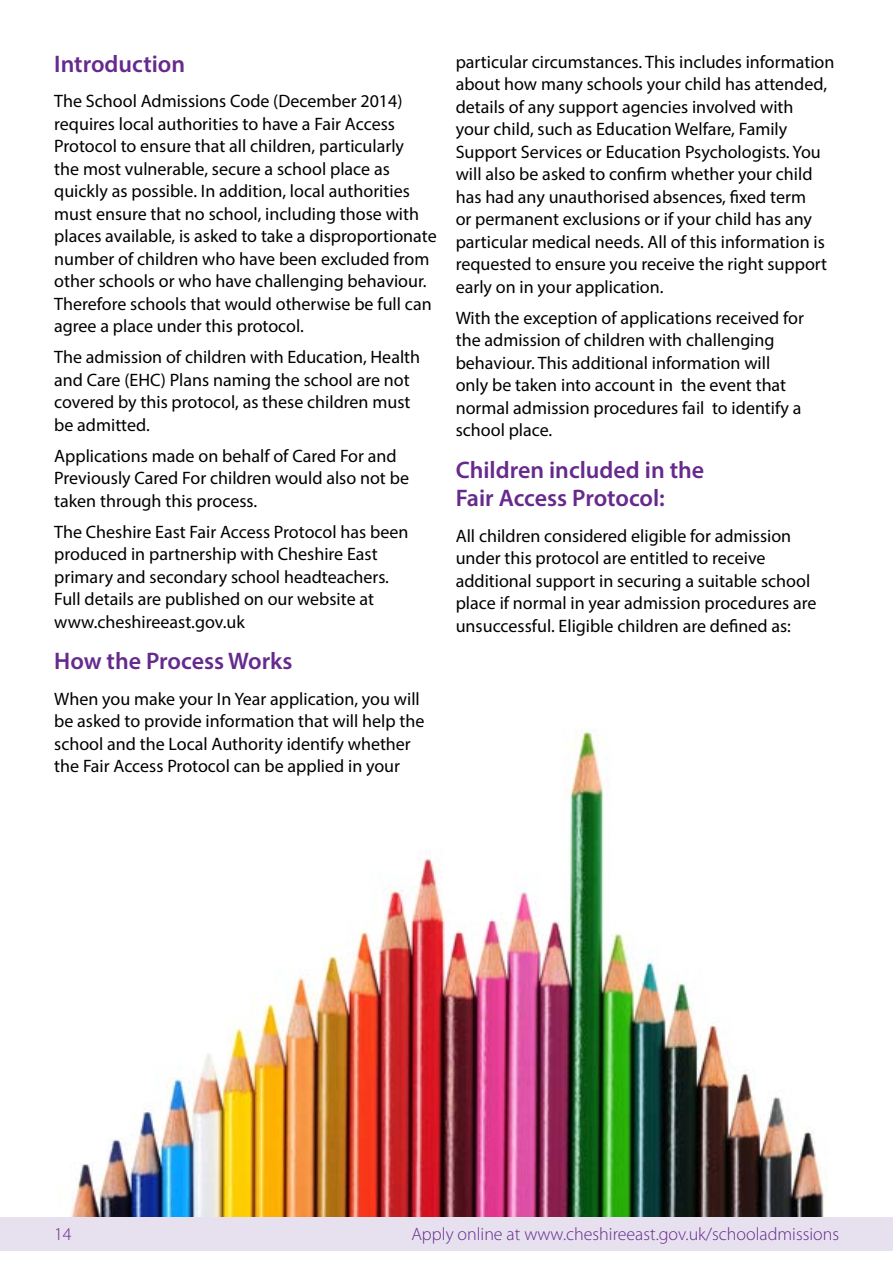
<style>
.page{position:relative;width:893px;height:1263px;background:#fff}
.page>*{position:absolute;margin:0;border:0;box-sizing:border-box;transform-origin:0 0}
.t1{font:600 24px/28.8px "Myriad Pro";color:#662a8c}
.t2{font:18px/22.5px "Myriad Pro";color:#000}
.t3{font:300 18px "Myriad Pro";color:#662a8c}
</style>
<div class="page">
<div style="left:0;top:1217px;width:893px;height:33px;background:#e6e0ef"></div>
<img style="left:71px;top:730px;width:756px;height:487px">
<h1 class="t1" style="left:54px;top:49px;width:132px">Introduction</h1>
<p class="t2" style="left:54px;top:90px;width:384px">The School Admissions Code (December 2014) requires local authorities to have a Fair Access Protocol to ensure that all children, particularly<br>the most vulnerable, secure a school place as quickly as possible. In addition, local authorities must ensure that no school, including those with places available, is asked to take a disproportionate number of children who have been excluded from other schools or who have challenging behaviour.<br>Therefore schools that would otherwise be full can agree a place under this protocol.</p>
<p class="t2" style="left:54px;top:346px;width:367px">The admission of children with Education, Health and Care (EHC) Plans naming the school are not covered by this protocol, as these children must be admitted.</p>
<p class="t2" style="left:54px;top:444px;width:356px">Applications made on behalf of Cared For and<br>Previously Cared For children would also not be taken through this process.</p>
<p class="t2" style="left:54px;top:520px;width:356px">The Cheshire East Fair Access Protocol has been produced in partnership with Cheshire East primary and secondary school headteachers.<br>Full details are published on our website at www.cheshireeast.gov.uk</p>
<h1 class="t1" style="left:54px;top:646px;width:240px">How the Process Works</h1>
<p class="t2" style="left:54px;top:687px;width:372px">When you make your In Year application, you will be asked to provide information that will help the school and the Local Authority identify whether the Fair Access Protocol can be applied in your</p>
<p class="t2" style="left:456px;top:50px;width:380px">particular circumstances. This includes information about how many schools your child has attended, details of any support agencies involved with<br>your child, such as Education Welfare, Family Support Services or Education Psychologists. You will also be asked to confirm whether your child has had any unauthorised absences, fixed term<br>or permanent exclusions or if your child has any particular medical needs. All of this information is requested to ensure you receive the right support early on in your application.</p>
<p class="t2" style="left:456px;top:306px;width:350px">With the exception of applications received for the admission of children with challenging behaviour. This additional information will only be taken into account in the event that normal admission procedures fail to identify a school place.</p>
<h1 class="t1" style="left:456px;top:454px;width:250px">Children included in the<br>Fair Access Protocol:</h1>
<p class="t2" style="left:456px;top:524px;width:362px">All children considered eligible for admission under this protocol are entitled to receive additional support in securing a suitable school place if normal in year admission procedures are unsuccessful. Eligible children are defined as:</p>
<p class="t3" style="left:54px;top:1224px;width:19px">14</p>
<p class="t3" style="left:411px;top:1224px;width:429px">Apply online at www.cheshireeast.gov.uk/schooladmissions</p>
</div>
